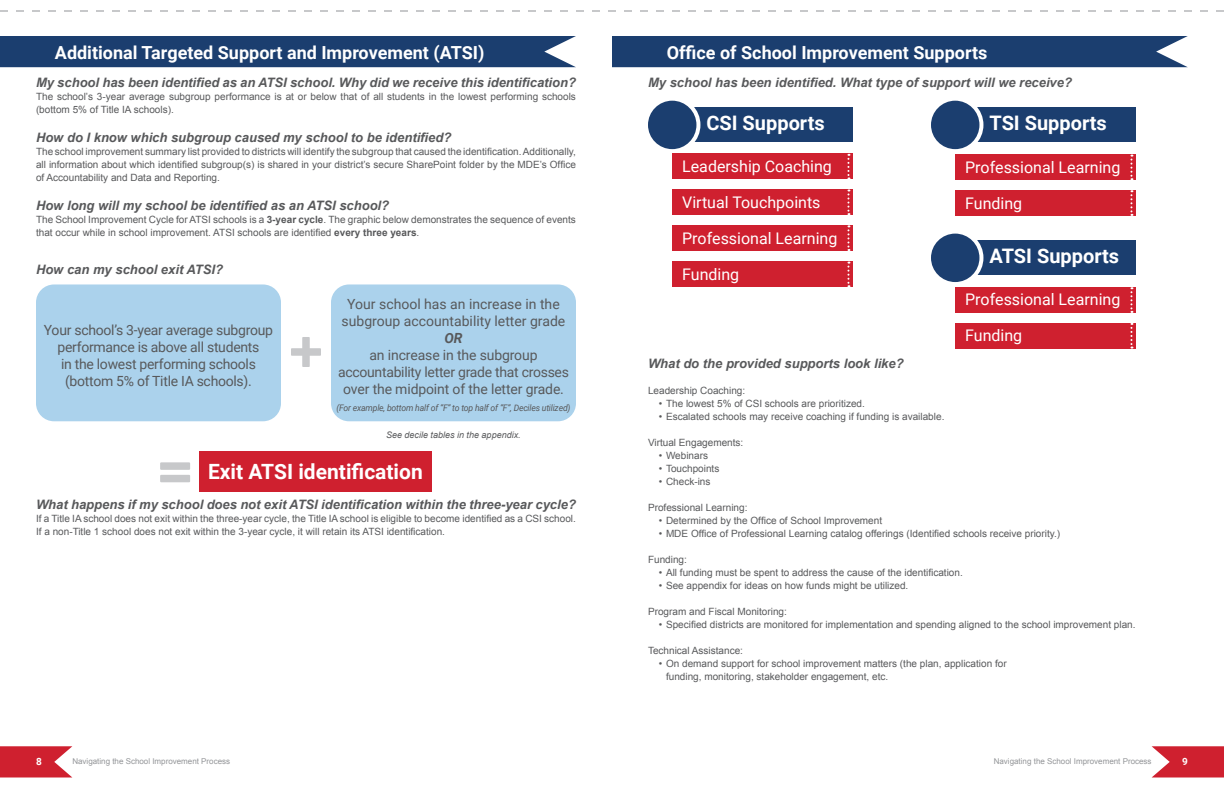
<style>
.page{position:relative;width:1224px;height:792px;background:#fff}
.page>*{position:absolute;margin:0;border:0;box-sizing:border-box;transform-origin:0 0}
.t1{font:700 21px "Roboto";color:#fff}
.t2{font:700 20px "Roboto";color:#fff}
.t3{font:700 18px "Roboto";color:#fff}
.t4{font:16px "Roboto";color:#fff}
.t5{font:14px/17px "Roboto";letter-spacing:-.02em;color:#58595b;text-align:center}
.t6{font:14px/17px "Roboto";color:#58595b;text-align:center}
.t7{font:italic 700 14px "Roboto";color:#58595b}
.t8{font:italic 700 13px "Arial";color:#58595b}
.t9{font:10px/13px "Arial";color:#58595b}
.t10{font:700 10px "Roboto";color:#fff}
.t11{font:italic 9px "Roboto";letter-spacing:-.02em;color:#58595b;scale:.96 1}
.t12{font:italic 9px "Arial";color:#58595b}
.t13{font:8px "Arial";color:#939598}
.s1{font-weight:700}
</style>
<div class="page">
<svg style="left:0;top:746px;width:72px;height:32px;background:#d53f4c"></svg>
<svg style="left:1152px;top:746px;width:72px;height:32px;background:#d53f4c"></svg>
<svg style="left:0;top:10px;width:1224px;height:2px"></svg>
<div style="left:0;top:36px;width:576px;height:31px;background:#1b3e6f"></div>
<div style="left:36px;top:284px;width:245px;height:137px;background:#abd2ec;border-radius:18px"></div>
<svg style="left:291px;top:337px;width:30px;height:30px"></svg>
<div style="left:331px;top:284px;width:245px;height:137px;background:#abd2ec;border-radius:18px"></div>
<div style="left:199px;top:451px;width:233px;height:40px;background:#cf202f"></div>
<div style="left:160px;top:462px;width:30px;height:8px;background:#c7c8ca"></div>
<div style="left:160px;top:475px;width:30px;height:7px;background:#c7c8ca"></div>
<div style="left:612px;top:36px;width:576px;height:31px;background:#1b3e6f"></div>
<div style="left:672px;top:108px;width:180px;height:34px;background:#1b3e6f"></div>
<div style="left:646px;top:99px;width:52px;height:52px;background:#1b3e6f;border-radius:50%"></div>
<div style="left:644px;top:97px;width:56px;height:56px;border:4px solid #fff;border-radius:50%"></div>
<div style="left:672px;top:154px;width:180px;height:25px;background:#cf202f"></div>
<div style="left:672px;top:189px;width:180px;height:26px;background:#cf202f"></div>
<div style="left:672px;top:225px;width:180px;height:26px;background:#cf202f"></div>
<div style="left:672px;top:261px;width:180px;height:26px;background:#cf202f"></div>
<svg style="left:847px;top:154px;width:2px;height:25px"></svg>
<svg style="left:847px;top:189px;width:2px;height:26px"></svg>
<svg style="left:847px;top:225px;width:2px;height:26px"></svg>
<svg style="left:847px;top:262px;width:2px;height:25px"></svg>
<div style="left:955px;top:108px;width:180px;height:34px;background:#1b3e6f"></div>
<div style="left:929px;top:99px;width:52px;height:52px;background:#1b3e6f;border-radius:50%"></div>
<div style="left:927px;top:97px;width:56px;height:56px;border:4px solid #fff;border-radius:50%"></div>
<div style="left:955px;top:240px;width:180px;height:35px;background:#1b3e6f"></div>
<div style="left:929px;top:232px;width:52px;height:52px;background:#1b3e6f;border-radius:50%"></div>
<div style="left:927px;top:230px;width:56px;height:56px;border:4px solid #fff;border-radius:50%"></div>
<div style="left:955px;top:154px;width:180px;height:26px;background:#cf202f"></div>
<div style="left:955px;top:190px;width:180px;height:26px;background:#cf202f"></div>
<svg style="left:1130px;top:155px;width:2px;height:25px"></svg>
<svg style="left:1130px;top:190px;width:2px;height:26px"></svg>
<div style="left:955px;top:287px;width:180px;height:26px;background:#cf202f"></div>
<div style="left:955px;top:323px;width:180px;height:26px;background:#cf202f"></div>
<svg style="left:1130px;top:287px;width:2px;height:26px"></svg>
<svg style="left:1130px;top:323px;width:2px;height:26px"></svg>
<h3 class="t3" style="left:55px;top:40px;width:431px">Additional Targeted Support and Improvement (ATSI)</h3>
<h3 class="t8" style="left:36px;top:74px;width:542px">My school has been identified as an ATSI school. Why did we receive this identification?</h3>
<p class="t9" style="left:36px;top:90px;width:541px">The school’s 3-year average subgroup performance is at or below that of all students in the lowest performing schools (bottom 5% of Title IA schools).</p>
<h3 class="t8" style="left:36px;top:129px;width:417px">How do I know which subgroup caused my school to be identified?</h3>
<p class="t9" style="left:36px;top:145px;width:542px;text-align:justify">The school improvement summary list provided to districts will identify the subgroup that caused the identification. Additionally, all information about which identified subgroup(s) is shared in your district’s secure SharePoint folder by the MDE’s Office of Accountability and Data and Reporting.</p>
<h3 class="t8" style="left:36px;top:197px;width:355px">How long will my school be identified as an ATSI school?</h3>
<p class="t9" style="left:36px;top:213px;width:541px">The School Improvement Cycle for ATSI schools is a <span class="s1">3-year cycle</span>. The graphic below demonstrates the sequence of events that occur while in school improvement. ATSI schools are identified <span class="s1">every three years</span>.</p>
<h3 class="t8" style="left:36px;top:261px;width:189px">How can my school exit ATSI?</h3>
<h3 class="t5" style="left:44px;top:321px;width:231px">Your school’s 3-year average subgroup performance is above all students<br>in the lowest performing schools (bottom 5% of Title IA schools).</h3>
<h3 class="t6" style="left:342px;top:295px;width:225px">Your school has an increase in the subgroup accountability letter grade</h3>
<h3 class="t7" style="left:444px;top:328px;width:20px">OR</h3>
<h3 class="t5" style="left:338px;top:346px;width:232px">an increase in the subgroup accountability letter grade that crosses over the midpoint of the letter grade.</h3>
<p class="t11" style="left:336px;top:402px;width:245px">(For example, bottom half of “F” to top half of “F”, Deciles utilized)</p>
<p class="t12" style="left:386px;top:429px;width:136px">See decile tables in the appendix.</p>
<h1 class="t1" style="left:208px;top:457px;width:216px">Exit ATSI identification</h1>
<h3 class="t8" style="left:36px;top:496px;width:541px">What happens if my school does not exit ATSI identification within the three-year cycle?</h3>
<p class="t9" style="left:36px;top:512px;width:541px">If a Title IA school does not exit within the three-year cycle, the Title IA school is eligible to become identified as a CSI school.<br>If a non-Title 1 school does not exit within the 3-year cycle, it will retain its ATSI identification.</p>
<h3 class="t3" style="left:667px;top:40px;width:322px">Office of School Improvement Supports</h3>
<h3 class="t8" style="left:648px;top:74px;width:426px">My school has been identified. What type of support will we receive?</h3>
<h2 class="t2" style="left:706px;top:109px;width:120px">CSI Supports</h2>
<h3 class="t4" style="left:682px;top:155px;width:151px">Leadership Coaching</h3>
<h3 class="t4" style="left:682px;top:191px;width:140px">Virtual Touchpoints</h3>
<h3 class="t4" style="left:682px;top:227px;width:157px">Professional Learning</h3>
<h3 class="t4" style="left:682px;top:263px;width:59px">Funding</h3>
<h2 class="t2" style="left:989px;top:109px;width:119px">TSI Supports</h2>
<h3 class="t4" style="left:965px;top:156px;width:157px">Professional Learning</h3>
<h3 class="t4" style="left:965px;top:192px;width:59px">Funding</h3>
<h2 class="t2" style="left:989px;top:242px;width:131px">ATSI Supports</h2>
<h3 class="t4" style="left:965px;top:288px;width:157px">Professional Learning</h3>
<h3 class="t4" style="left:965px;top:324px;width:59px">Funding</h3>
<h3 class="t8" style="left:648px;top:355px;width:257px">What do the provided supports look like?</h3>
<p class="t9" style="left:648px;top:384px;width:99px">Leadership Coaching:</p>
<p class="t9" style="left:659px;top:397px;width:208px">• The lowest 5% of CSI schools are prioritized.</p>
<p class="t9" style="left:659px;top:410px;width:287px">• Escalated schools may receive coaching if funding is available.</p>
<p class="t9" style="left:648px;top:436px;width:97px">Virtual Engagements:</p>
<p class="t9" style="left:659px;top:449px;width:51px">• Webinars</p>
<p class="t9" style="left:659px;top:462px;width:62px">• Touchpoints</p>
<p class="t9" style="left:659px;top:475px;width:53px">• Check-ins</p>
<p class="t9" style="left:648px;top:501px;width:101px">Professional Learning:</p>
<p class="t9" style="left:659px;top:514px;width:225px">• Determined by the Office of School Improvement</p>
<p class="t9" style="left:659px;top:527px;width:403px">• MDE Office of Professional Learning catalog offerings (Identified schools receive priority.)</p>
<p class="t9" style="left:648px;top:553px;width:40px">Funding:</p>
<p class="t9" style="left:659px;top:566px;width:306px">• All funding must be spent to address the cause of the identification.</p>
<p class="t9" style="left:659px;top:579px;width:251px">• See appendix for ideas on how funds might be utilized.</p>
<p class="t9" style="left:648px;top:605px;width:140px">Program and Fiscal Monitoring:</p>
<p class="t9" style="left:659px;top:618px;width:478px">• Specified districts are monitored for implementation and spending aligned to the school improvement plan.</p>
<p class="t9" style="left:648px;top:644px;width:97px">Technical Assistance:</p>
<p class="t9" style="left:666px;top:657px;width:342px;text-indent:-7px">• On demand support for school improvement matters (the plan, application for funding, monitoring, stakeholder engagement, etc.</p>
<p class="t10" style="left:36px;top:754px;width:7px">8</p>
<p class="t13" style="left:72px;top:756px;width:159px">Navigating the School Improvement Process</p>
<p class="t13" style="left:994px;top:756px;width:159px">Navigating the School Improvement Process</p>
<p class="t10" style="left:1182px;top:754px;width:7px">9</p>
</div>
